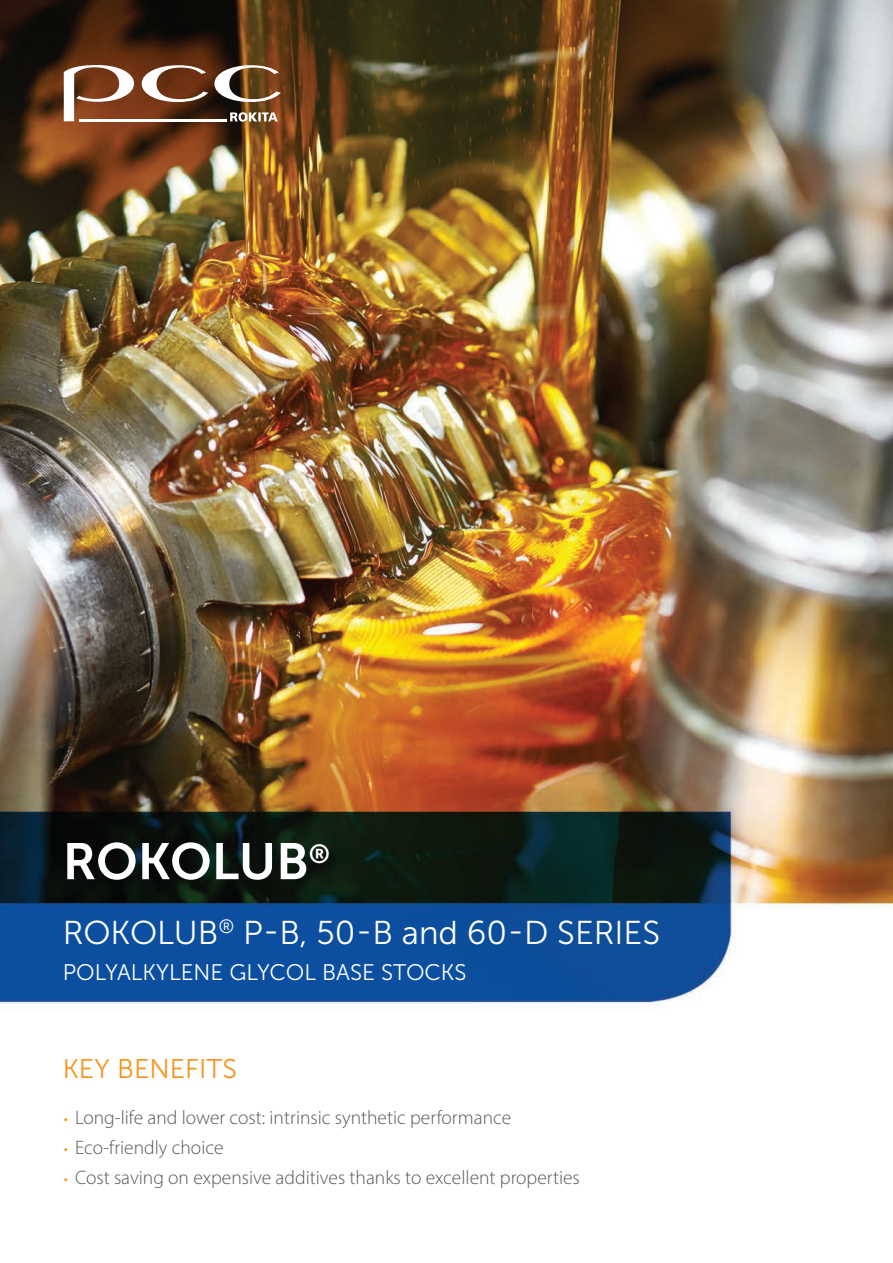
<style>
.page{position:relative;width:893px;height:1263px;background:#fff}
.page>*{position:absolute;margin:0;border:0;box-sizing:border-box;transform-origin:0 0}
.t1{font:51px "Museo Sans 700";color:#fff}
.t2{font:33px "Museo Sans 300";color:#fff}
.t3{font:27px "Museo Sans 300";color:#f7931d}
.t4{font:22.5px "Museo Sans 300";color:#fff}
.t5{font:300 19.5px "Myriad Pro";color:#57585a}
.s1{font-size:16.5px;color:#f7931d}
</style>
<div class="page">
<img style="left:0;top:0;width:893px;height:1011px">
<svg style="left:214px;top:65px;width:67px;height:37px"></svg>
<svg style="left:142px;top:65px;width:66px;height:37px"></svg>
<svg style="left:64px;top:65px;width:70px;height:56px"></svg>
<hr style="left:79px;top:119px;width:148px;height:2px;background:#fff">
<svg style="left:230px;top:112px;width:48px;height:10px"></svg>
<h1 class="t1" style="left:63px;top:833px;width:269px">ROKOLUB<sup>®</sup></h1>
<h2 class="t2" style="left:63px;top:914px;width:599px">ROKOLUB<sup>®</sup> P-B, 50-B and 60-D SERIES</h2>
<p class="t4" style="left:63px;top:960px;width:405px">POLYALKYLENE GLYCOL BASE STOCKS</p>
<h3 class="t3" style="left:63px;top:1054px;width:176px">KEY BENEFITS</h3>
<p class="t5" style="left:64px;top:1105px;width:449px"><span class="s1">•</span> Long-life and lower cost: intrinsic synthetic performance</p>
<p class="t5" style="left:64px;top:1135px;width:161px"><span class="s1">•</span> Eco-friendly choice</p>
<p class="t5" style="left:64px;top:1165px;width:518px"><span class="s1">•</span> Cost saving on expensive additives thanks to excellent properties</p>
</div>
